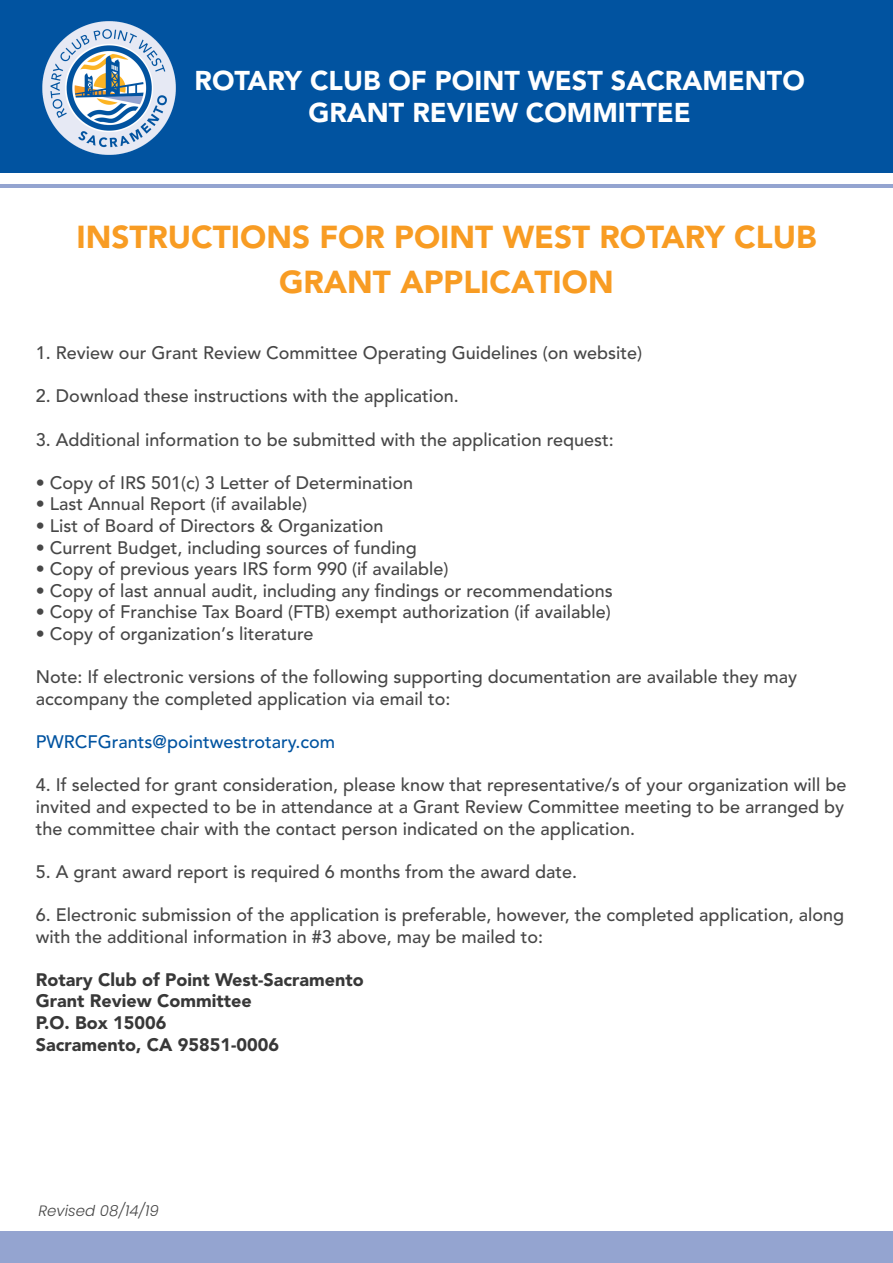
<style>
.page{position:relative;width:893px;height:1263px;background:#fff}
.page>*{position:absolute;margin:0;border:0;box-sizing:border-box;transform-origin:0 0}
.t1{font:900 31.5px/45px "Avenir";color:#f89c23;text-align:center}
.t2{font:900 27px/32.4px "Avenir";color:#fff;text-align:center}
.t3{font:500 18px/21.6px "Avenir";color:#474747}
.t4{font:900 18px/21.6px "Avenir";color:#383838}
.t5{font:500 18px "Avenir";color:#0153a0}
.t6{font:italic 300 15px "Poppins";color:#474747}
</style>
<div class="page">
<div style="left:0;top:0;width:893px;height:173px;background:#0153a0"></div>
<hr style="left:0;top:184px;width:893px;height:4px;background:#94a4d0">
<div style="left:0;top:1231px;width:893px;height:32px;background:#94a4d0"></div>
<img style="left:42px;top:21px;width:134px;height:134px">
<h2 class="t2" style="left:194px;top:66px;width:612px">ROTARY CLUB OF POINT WEST SACRAMENTO<br>GRANT REVIEW COMMITTEE</h2>
<h1 class="t1" style="left:76px;top:216px;width:742px">INSTRUCTIONS FOR POINT WEST ROTARY CLUB<br>GRANT APPLICATION</h1>
<p class="t3" style="left:36px;top:343px;width:608px">1. Review our Grant Review Committee Operating Guidelines (on website)</p>
<p class="t3" style="left:36px;top:386px;width:424px">2. Download these instructions with the application.</p>
<p class="t3" style="left:36px;top:429px;width:579px">3. Additional information to be submitted with the application request:</p>
<p class="t3" style="left:36px;top:472px;width:379px">• Copy of IRS 501(c) 3 Letter of Determination</p>
<p class="t3" style="left:36px;top:494px;width:273px">• Last Annual Report (if available)</p>
<p class="t3" style="left:36px;top:516px;width:349px">• List of Board of Directors &amp; Organization</p>
<p class="t3" style="left:36px;top:537px;width:382px">• Current Budget, including sources of funding</p>
<p class="t3" style="left:36px;top:559px;width:414px">• Copy of previous years IRS form 990 (if available)</p>
<p class="t3" style="left:36px;top:580px;width:578px">• Copy of last annual audit, including any findings or recommendations</p>
<p class="t3" style="left:36px;top:602px;width:576px">• Copy of Franchise Tax Board (FTB) exempt authorization (if available)</p>
<p class="t3" style="left:36px;top:624px;width:279px">• Copy of organization’s literature</p>
<p class="t3" style="left:36px;top:667px;width:763px">Note: If electronic versions of the following supporting documentation are available they may accompany the completed application via email to:</p>
<p class="t5" style="left:36px;top:728px;width:301px">PWRCFGrants@pointwestrotary.com</p>
<p class="t3" style="left:36px;top:775px;width:812px">4. If selected for grant consideration, please know that representative/s of your organization will be invited and expected to be in attendance at a Grant Review Committee meeting to be arranged by the committee chair with the contact person indicated on the application.</p>
<p class="t3" style="left:36px;top:861px;width:543px">5. A grant award report is required 6 months from the award date.</p>
<p class="t3" style="left:36px;top:904px;width:810px">6. Electronic submission of the application is preferable, however, the completed application, along with the additional information in #3 above, may be mailed to:</p>
<p class="t4" style="left:36px;top:969px;width:329px">Rotary Club of Point West-Sacramento<br>Grant Review Committee<br>P.O. Box 15006<br>Sacramento, CA 95851-0006</p>
<p class="t6" style="left:39px;top:1202px;width:122px">Revised 08/14/19</p>
</div>
